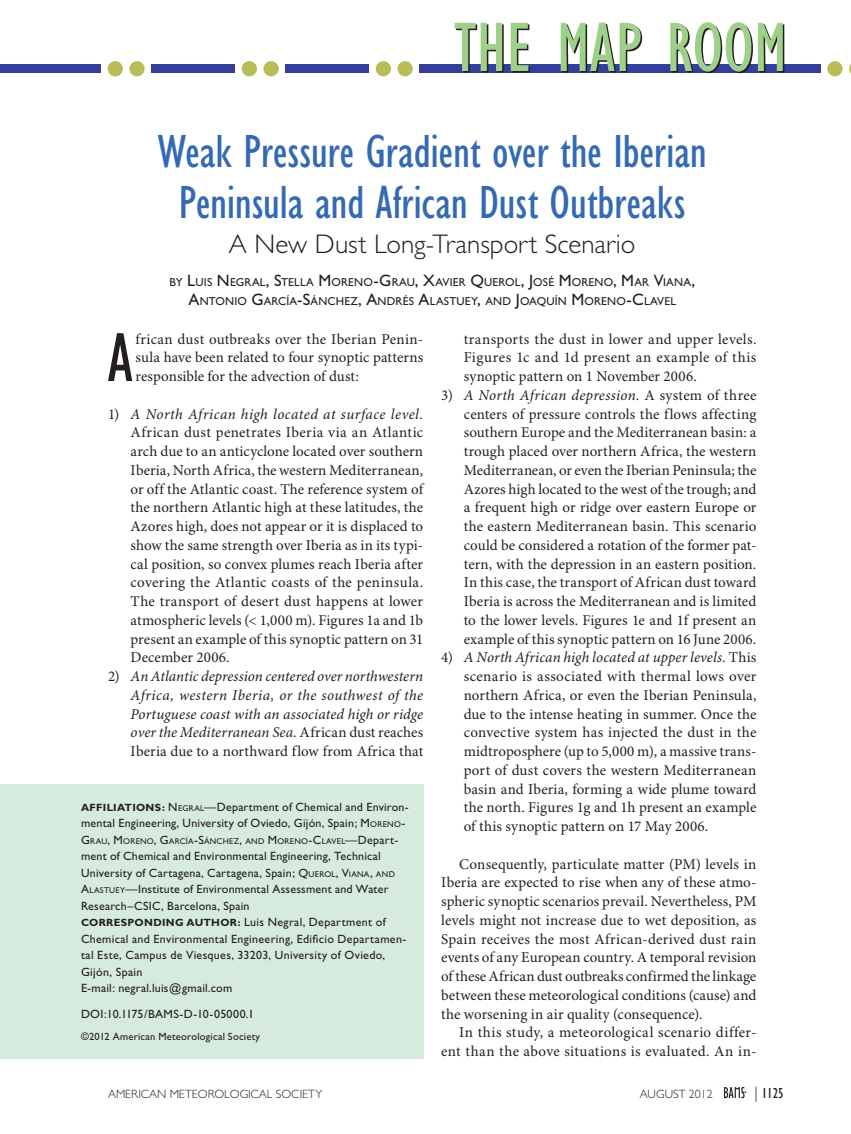
<style>
.page{position:relative;width:851px;height:1134px;background:#fff}
.page>*{position:absolute;margin:0;border:0;box-sizing:border-box;transform-origin:0 0}
.t1{font:condensed 71.1px "Gill Sans";color:#231f20}
.t2{font:condensed 48px/51px "Gill Sans";letter-spacing:-.005em;color:#336ab3;text-align:center}
.t3{font:300 27px "Gill Sans";color:#231f20}
.t4{font:15px/18.8px "Minion Pro";letter-spacing:.01em;color:#231f20;text-align:justify}
.t5{font:italic 15px/18.8px "Minion Pro";letter-spacing:.005em;color:#231f20;text-align:justify}
.t6{font:condensed 15px "Gill Sans";color:#231f20}
.t7{font:12px/16.5px "Gill Sans";letter-spacing:.02em;color:#231f20}
.t8{font:300 12px "Gill Sans";color:#231f20}
.t9{font:11.55px/19.5px "Gill Sans";letter-spacing:.01em;color:#231f20;text-align:center}
.t10{font:10.5px "Gill Sans";letter-spacing:.02em;color:#231f20}
.t11{font:8.4px "Gill Sans";letter-spacing:.03em;color:#231f20}
.s1{font-size:16.5px}
.s2{font-style:italic}
.s3{font-style:normal}
.s4{font-weight:700;font-size:10.5px}
.s5{font-style:inherit}
.s6{font-size:8.4px}
.s7{font-size:12px}
.s8{font-weight:300;font-stretch:normal}
</style>
<div class="page">
<div style="left:1px;top:64px;width:849px;height:9px;background:#353e99"></div>
<div style="left:821px;top:63px;width:29px;height:12px;background:#fff"></div>
<div style="left:827px;top:61px;width:15px;height:15px;background:#b8be55;border-radius:50%"></div>
<div style="left:101px;top:63px;width:50px;height:12px;background:#fff"></div>
<div style="left:108px;top:61px;width:15px;height:15px;background:#b8be55;border-radius:50%"></div>
<div style="left:129px;top:61px;width:16px;height:15px;background:#b8be55;border-radius:50%"></div>
<div style="left:235px;top:63px;width:50px;height:12px;background:#fff"></div>
<div style="left:242px;top:61px;width:15px;height:15px;background:#b8be55;border-radius:50%"></div>
<div style="left:263px;top:61px;width:16px;height:15px;background:#b8be55;border-radius:50%"></div>
<div style="left:369px;top:63px;width:50px;height:12px;background:#fff"></div>
<div style="left:376px;top:61px;width:15px;height:15px;background:#b8be55;border-radius:50%"></div>
<div style="left:397px;top:61px;width:16px;height:15px;background:#b8be55;border-radius:50%"></div>
<svg style="left:454px;top:23px;width:49px;height:50px"></svg>
<svg style="left:510px;top:23px;width:20px;height:50px"></svg>
<svg style="left:560px;top:23px;width:82px;height:50px"></svg>
<svg style="left:670px;top:22px;width:114px;height:51px"></svg>
<div style="left:723px;top:1086px;width:24px;height:13px;background:#fff;border:2px solid #fff"></div>
<svg style="left:724px;top:1087px;width:22px;height:11px"></svg>
<div style="left:0;top:785px;width:423px;height:274px;background:#d6eade"></div>
<h2 class="t2" style="left:157px;top:127px;width:551px">Weak Pressure Gradient over the Iberian<br>Peninsula and African Dust Outbreaks</h2>
<h3 class="t3" style="left:229px;top:228px;width:408px">A New Dust Long-Transport Scenario</h3>
<p class="t9" style="left:169px;top:272px;width:527px">BY <span class="s1">L</span>UIS <span class="s1">N</span>EGRAL<span class="s1">, S</span>TELLA <span class="s1">M</span>ORENO<span class="s1">-G</span> RAU<span class="s1">, X</span>AVIER <span class="s1">Q</span>UEROL<span class="s1">, J</span>OSÉ <span class="s1">M</span>ORENO<span class="s1">, M</span>AR <span class="s1">V</span>IANA<span class="s1">,<br>A</span>NTONIO <span class="s1">G</span>ARCÍA<span class="s1">-S</span>ÁNCHEZ<span class="s1">, A</span>NDRÉS <span class="s1">A</span>LASTUEY<span class="s1">,</span> AND <span class="s1">J</span>OAQUÍN <span class="s1">M</span>ORENO<span class="s1">-C</span>LAVEL</p>
<h1 class="t1" style="left:107px;top:319px;width:27px">A</h1>
<p class="t4" style="left:136px;top:330px;width:289px">frican dust outbreaks over the Iberian Penin&shy;sula have been related to four synoptic patterns responsible for the advection of dust:</p>
<p class="t4" style="left:130px;top:405px;width:294px;text-indent:-22px">1) <span class="s2">A North African high located at surface level.<br></span>African dust penetrates Iberia via an Atlantic arch due to an anticyclone located over southern Iberia, North Africa, the western Mediterranean, or off the Atlantic coast. The reference system of the northern Atlantic high at these latitudes, the Azores high, does not appear or it is displaced to show the same strength over Iberia as in its typi&shy;cal position, so convex plumes reach Iberia after covering the Atlantic coasts of the peninsula.<br>The transport of desert dust happens at lower atmospheric levels (&lt; 1,000 m). Figures 1a and 1b present an example of this synoptic pattern on 31<br>December 2006.</p>
<p class="t5" style="left:131px;top:667px;width:294px;text-indent:-22px"><span class="s3">2)</span> An Atlantic depression centered over northwestern Africa, western Iberia, or the southwest of the Portuguese coast with an associated high or ridge over the Mediterranean Sea. <span class="s3">African dust reaches Iberia due to a northward flow from Africa that</span></p>
<p class="t7" style="left:81px;top:798px;width:329px"><span class="s4">AFFILIATIONS:</span> <span class="s5">N</span><span class="s6">EGRAL</span>—Department of Chemical and Environ&shy;mental Engineering, University of Oviedo, Gijón, Spain; <span class="s5">M</span><span class="s6">OREN O</span><span class="s5">-</span></p>
<p class="t11" style="left:81px;top:836px;width:318px"><span class="s7">G</span> RAU<span class="s7">, M</span>ORENO<span class="s7">, G</span>ARCÍA<span class="s7">-S</span>ÁNCHEZ<span class="s7">,</span> AND <span class="s7">M</span>ORENO<span class="s7">-C</span>LAVEL<span class="s7">—Depart-</span></p>
<p class="t7" style="left:81px;top:848px;width:327px">ment of Chemical and Environmental Engineering, Technical University of Cartagena, Cartagena, Spain; <span class="s5">Q</span><span class="s6">UEROL</span><span class="s5">, V</span><span class="s6">IANA</span><span class="s5">,</span> <span class="s6">AN D </span><span class="s5">A</span><span class="s6">LASTUEY</span>—Institute of Environmental Assessment and Water Research–CSIC, Barcelona, Spain<br><span class="s4">CORRESPON DIN G AUTHOR:</span> Luis Negral, Department of Chemical and Environmental Engineering, Edificio Departamen&shy;tal Este, Campus de Viesques, 33203, University of Oviedo, Gijón, Spain<br>E-mail: negral.luis@gmail.com</p>
<p class="t7" style="left:81px;top:1005px;width:175px">DOI:10.1175/BAMS-D-10-05000.1</p>
<p class="t10" style="left:81px;top:1031px;width:181px">©2012 American Meteorological Society</p>
<p class="t4" style="left:464px;top:330px;width:294px">transports the dust in lower and upper levels.<br>Figures 1c and 1d present an example of this synoptic pattern on 1 November 2006.</p>
<p class="t4" style="left:464px;top:386px;width:294px;text-indent:-22px">3) <span class="s2">A North African depression.</span> A system of three centers of pressure controls the flows affecting southern Europe and the Mediterranean basin: a trough placed over northern Africa, the western Mediterranean, or even the Iberian Peninsula; the Azores high located to the west of the trough; and a frequent high or ridge over eastern Europe or the eastern Mediterranean basin. This scenario could be considered a rotation of the former pat&shy;tern, with the depression in an eastern position.<br>In this case, the transport of African dust toward Iberia is across the Mediterranean and is limited to the lower levels. Figures 1e and 1f present an example of this synoptic pattern on 16 June 2006.</p>
<p class="t4" style="left:464px;top:649px;width:294px;text-indent:-22px">4) <span class="s2">A North African high located at upper levels.</span> This scenario is associated with thermal lows over northern Africa, or even the Iberian Peninsula, due to the intense heating in summer. Once the convective system has injected the dust in the midtroposphere (up to 5,000 m), a massive trans&shy;port of dust covers the western Mediterranean basin and Iberia, forming a wide plume toward the north. Figures 1g and 1h present an example of this synoptic pattern on 17 May 2006.</p>
<p class="t4" style="left:441px;top:855px;width:317px;text-indent:18px">Consequently, particulate matter (PM) levels in Iberia are expected to rise when any of these atmo&shy;spheric synoptic scenarios prevail. Nevertheless, PM levels might not increase due to wet deposition, as Spain receives the most African-derived dust rain events of any European country. A temporal revision of these African dust outbreaks confirmed the linkage between these meteorological conditions (cause) and the worsening in air quality (consequence).</p>
<p class="t4" style="left:441px;top:1024px;width:316px;text-align:right">In this study, a meteorological scenario differ&shy;ent than the above situations is evaluated. An in-</p>
<p class="t8" style="left:108px;top:1087px;width:216px">AMERICAN METEOROLOGICAL SOCIETY</p>
<p class="t8" style="left:640px;top:1087px;width:74px">August 2012</p>
<p class="t6" style="left:754px;top:1085px;width:31px"><span class="s8">|</span> 1125</p>
</div>
